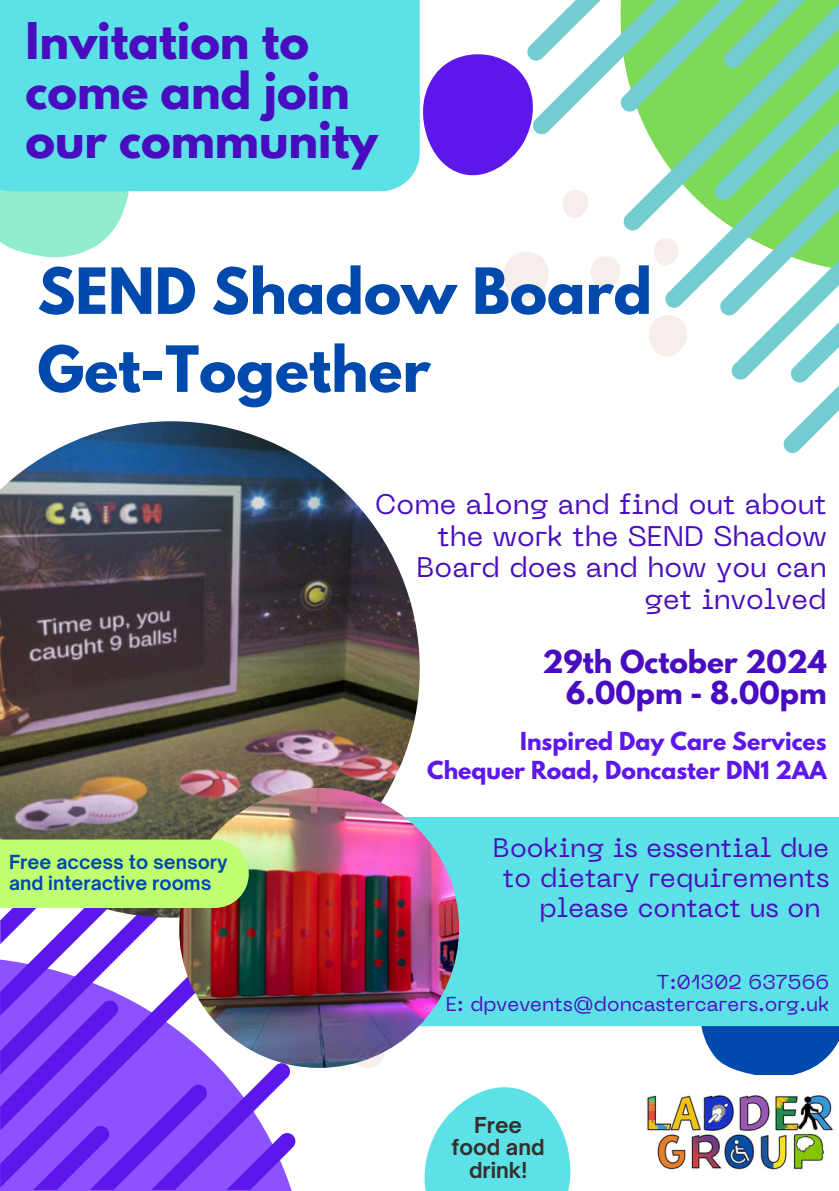
<style>
.page{position:relative;width:839px;height:1191px;background:#fff}
.page>*{position:absolute;margin:0;border:0;box-sizing:border-box;transform-origin:0 0}
.t1{font:700 56.4px/78px "League Spartan";color:#004aad}
.t2{font:700 44.8px/49.6px "League Spartan";color:#490dc0}
.t3{font:28.2px/31.6px "PP Neue Machina";color:#490dc0;text-align:right}
.t4{font:700 28px/31.6px "League Spartan";color:#490dc0;text-align:right}
.t5{font:26.6px "PP Neue Machina";color:#490dc0}
.t6{font:700 22px "League Spartan";color:#5e17eb}
.t7{font:700 21px/22.4px "Open Sauce One";color:#352f2e;text-align:center}
.t8{font:20px/22.4px "PP Neue Machina";color:#490dc0;text-align:right}
.t9{font:700 18.6px/21px "Open Sauce One";color:#004aad}
</style>
<div class="page">
<svg style="left:419px;top:0;width:419px;height:453px"></svg>
<svg style="left:0;top:191px;width:129px;height:66px"></svg>
<img style="left:0;top:421px;width:420px;height:341px">
<svg style="left:699px;top:1026px;width:139px;height:49px"></svg>
<div style="left:616px;top:817px;width:222px;height:209px;background:#5ce1e6"></div>
<div style="left:0;top:0;width:419px;height:191px;background:#5ce1e6"></div>
<img style="left:0;top:762px;width:616px;height:429px">
<img style="left:647px;top:1095px;width:186px;height:75px">
<p class="t2" style="left:26px;top:22px;width:353px">Invitation to come and join our community</p>
<p class="t1" style="left:37px;top:259px;width:616px">SEND Shadow Board<br>Get-Together</p>
<p class="t3" style="left:375px;top:492px;width:453px">Come along and find out about the work the SEND Shadow<br>Board does and how you can get involved</p>
<h4 class="t4" style="left:542px;top:649px;width:286px">29th October 2024<br>6.00pm - 8.00pm</h4>
<h3 class="t9" style="left:9px;top:852px;width:220px">Free access to sensory and interactive rooms</h3>
<h1 class="t6" style="left:520px;top:731px;width:308px">Inspired Day Care Services</h1>
<p class="t6" style="left:427px;top:759px;width:401px">Chequer Road, Doncaster DN1 2AA</p>
<p class="t5" style="left:493px;top:838px;width:338px">Booking is essential due</p>
<p class="t5" style="left:503px;top:868px;width:328px">to dietary requirements</p>
<p class="t5" style="left:539px;top:897px;width:282px">please contact us on</p>
<h5 class="t8" style="left:446px;top:973px;width:385px">T:01302 637566<br>E: dpvevents@doncastercarers.org.uk</h5>
<p class="t7" style="left:451px;top:1114px;width:94px">Free food and drink!</p>
</div>
